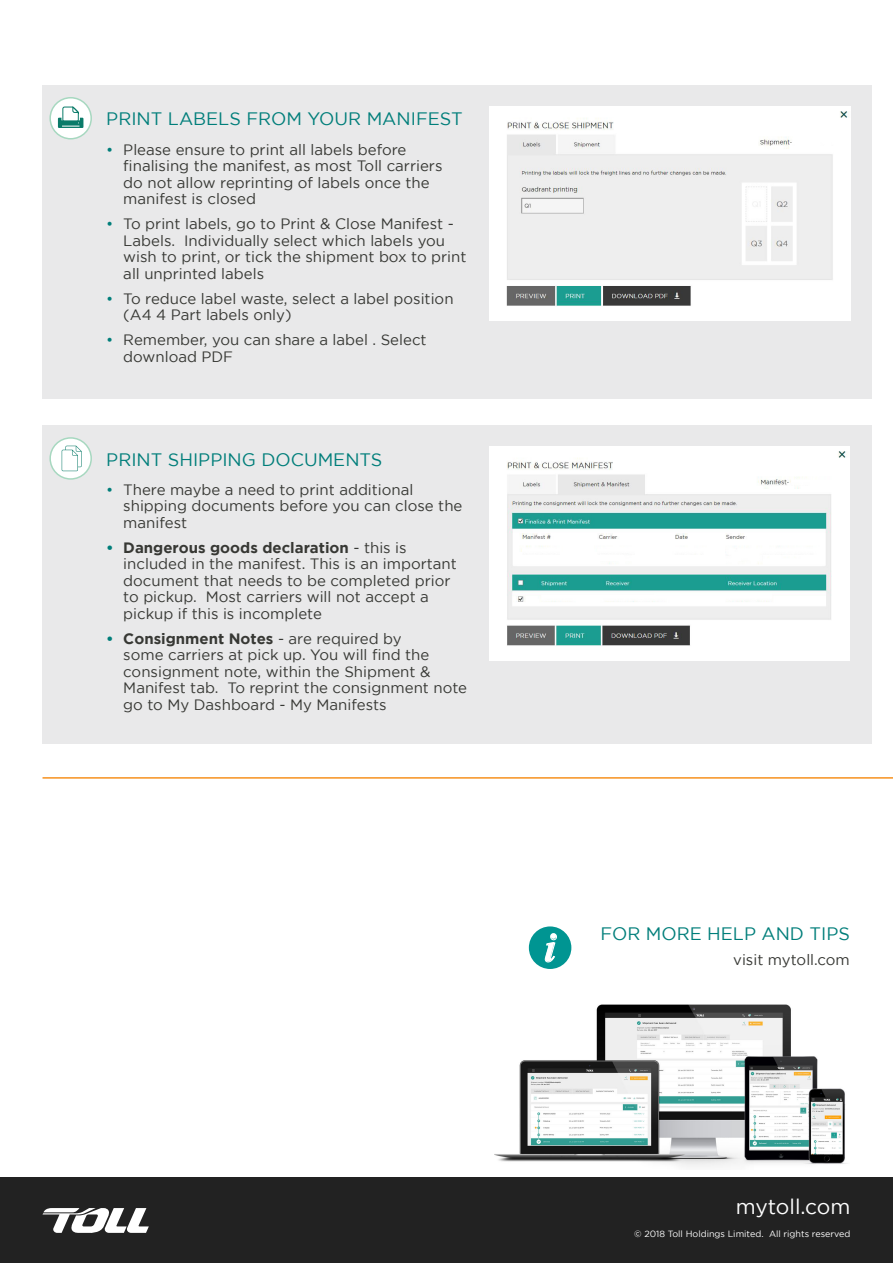
<style>
.page{position:relative;width:893px;height:1263px;background:#fff}
.page>*{position:absolute;margin:0;border:0;box-sizing:border-box;transform-origin:0 0}
.t1{font:italic 700 40.5px "Times New Roman";color:#fff}
.t2{font:21px "Gotham";color:#fff}
.Heading_points{font:18px "Gotham";color:#007e7a}
.Body_points{font:15px/16.5px "Gotham";color:#373834}
.t3{font:9px "Gotham";color:#fff}
.s1{color:#007e7a}
.s2{font-weight:700;color:#007e7a}
.s3{font-weight:700}
</style>
<div class="page">
<div style="left:0;top:1178px;width:893px;height:85px;background:#222"></div>
<svg style="left:43px;top:1208px;width:106px;height:25px"></svg>
<hr style="left:43px;top:777px;width:850px;height:2px;background:#f6911e">
<img style="left:495px;top:1004px;width:352px;height:163px">
<div style="left:529px;top:926px;width:42px;height:43px;background:#009592;border-radius:50%"></div>
<svg style="left:545px;top:933px;width:12px;height:30px"></svg>
<div style="left:43px;top:85px;width:829px;height:314px;background:#e9e9ea"></div>
<div style="left:50px;top:98px;width:41px;height:41px;background:#fff;border-radius:50%"></div>
<div style="left:49px;top:97px;width:43px;height:42px;border:2px solid #a7d8c0;border-radius:50%"></div>
<img style="left:489px;top:106px;width:361px;height:214px">
<svg style="left:58px;top:106px;width:25px;height:22px"></svg>
<div style="left:43px;top:425px;width:829px;height:319px;background:#e9e9ea"></div>
<div style="left:50px;top:438px;width:41px;height:41px;background:#fff;border-radius:50%"></div>
<div style="left:49px;top:437px;width:43px;height:43px;border:2px solid #a7d8c0;border-radius:50%"></div>
<img style="left:489px;top:446px;width:361px;height:214px">
<svg style="left:62px;top:446px;width:20px;height:25px"></svg>
<p class="Heading_points" style="left:106px;top:109px;width:358px">PRINT LABELS FROM YOUR MANIFEST</p>
<p class="Body_points" style="left:123px;top:141px;width:321px;text-indent:-17px"><span class="s1">•</span> Please ensure to print all labels before finalising the manifest, as most Toll carriers do not allow reprinting of labels once the manifest is closed</p>
<p class="Body_points" style="left:123px;top:215px;width:345px;text-indent:-17px"><span class="s1">•</span> To print labels, go to Print &amp; Close Manifest - Labels. Individually select which labels you wish to print, or tick the shipment box to print all unprinted labels</p>
<p class="Body_points" style="left:123px;top:290px;width:332px;text-indent:-17px"><span class="s1">•</span> To reduce label waste, select a label position (A4 4 Part labels only)</p>
<p class="Body_points" style="left:123px;top:331px;width:305px;text-indent:-17px"><span class="s1">•</span> Remember, you can share a label . Select download PDF</p>
<p class="Heading_points" style="left:106px;top:449px;width:278px">PRINT SHIPPING DOCUMENTS</p>
<p class="Body_points" style="left:123px;top:481px;width:341px;text-indent:-17px"><span class="s1">•</span> There maybe a need to print additional shipping documents before you can close the manifest</p>
<p class="Body_points" style="left:123px;top:539px;width:335px;text-indent:-17px"><span class="s2">•</span> <span class="s3">Dangerous goods declaration</span> - this is included in the manifest. This is an important document that needs to be completed prior to pickup. Most carriers will not accept a pickup if this is incomplete</p>
<p class="Body_points" style="left:123px;top:630px;width:345px;text-indent:-17px"><span class="s2">•</span> <span class="s3">Consignment Notes</span> - are required by<br>some carriers at pick up. You will find the consignment note, within the Shipment &amp; Manifest tab. To reprint the consignment note go to My Dashboard - My Manifests</p>
<p class="t1" style="left:544px;top:920px;width:13px">i</p>
<p class="Heading_points" style="left:601px;top:923px;width:251px">FOR MORE HELP AND TIPS</p>
<p class="Body_points" style="left:733px;top:951px;width:118px">visit mytoll.com</p>
<h2 class="t2" style="left:736px;top:1195px;width:116px">mytoll.com</h2>
<p class="t3" style="left:634px;top:1229px;width:218px">© 2018 Toll Holdings Limited. All rights reserved</p>
</div>
